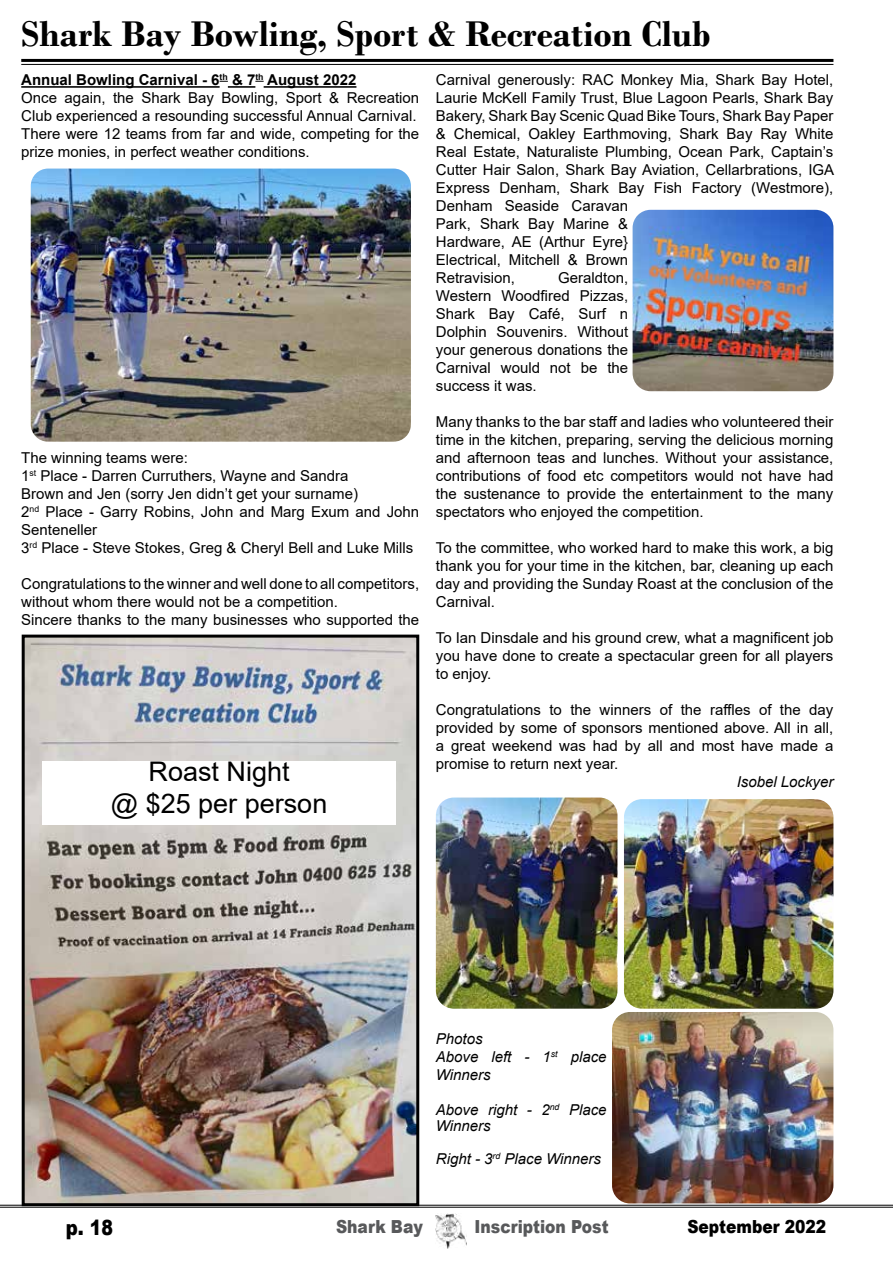
<style>
.page{position:relative;width:893px;height:1263px;background:#fff}
.page>*{position:absolute;margin:0;border:0;box-sizing:border-box;transform-origin:0 0}
.t1{font:700 37.5px "Bodoni";color:#000}
.t2{font:27px/32.4px "Arial";color:#000;text-align:center}
.t3{font:900 21px "Arial";color:#000;scale:.86 1}
.t4{font:900 18px "Arial";color:#58595b;scale:.86 1}
.t5{font:900 18px "Arial";color:#000;scale:.86 1}
.t6{font:15px/18px "Arial";color:#000;text-align:justify}
.t7{font:italic 15px/18px "Arial";color:#000}
.s1{font-weight:700}
</style>
<div class="page">
<hr style="left:0;top:1205px;width:893px;height:1px;background:#000">
<hr style="left:0;top:1207px;width:893px;height:1px;background:#000">
<img style="left:435px;top:1213px;width:31px;height:35px">
<img style="left:26px;top:639px;width:389px;height:563px">
<div style="left:22px;top:635px;width:397px;height:571px;border:3px solid #000"></div>
<div style="left:42px;top:761px;width:354px;height:63px;background:#fff"></div>
<hr style="left:21px;top:59px;width:812px;height:3px;background:#000">
<hr style="left:21px;top:64px;width:812px;height:1px;background:#000">
<hr style="left:21px;top:86px;width:199px;height:2px;background:#000">
<hr style="left:228px;top:86px;width:27px;height:2px;background:#000">
<hr style="left:264px;top:86px;width:92px;height:2px;background:#000">
<img style="left:633px;top:210px;width:200px;height:181px">
<img style="left:624px;top:799px;width:209px;height:210px">
<img style="left:612px;top:1012px;width:221px;height:191px">
<img style="left:436px;top:797px;width:181px;height:212px">
<img style="left:31px;top:169px;width:380px;height:273px">
<h1 class="t1" style="left:21px;top:12px;width:691px">Shark Bay Bowling, Sport &amp; Recreation Club</h1>
<p class="t6" style="left:21px;top:71px;width:399px;text-align:left"><span class="s1">Annual Bowling Carnival - 6</span><sup>th</sup> <span class="s1">&amp; 7</span><sup>th</sup> <span class="s1">August 2022<br></span>Once again, the Shark Bay Bowling, Sport &amp; Recreation Club experienced a resounding successful Annual Carnival.<br>There were 12 teams from far and wide, competing for the prize monies, in perfect weather conditions.</p>
<p class="t6" style="left:436px;top:71px;width:400px;text-align:left">Carnival generously: RAC Monkey Mia, Shark Bay Hotel, Laurie McKell Family Trust, Blue Lagoon Pearls, Shark Bay Bakery, Shark Bay Scenic Quad Bike Tours, Shark Bay Paper &amp; Chemical, Oakley Earthmoving, Shark Bay Ray White Real Estate, Naturaliste Plumbing, Ocean Park, Captain’s Cutter Hair Salon, Shark Bay Aviation, Cellarbrations, IGA Express Denham, Shark Bay Fish Factory (Westmore), Denham Seaside Caravan<br>Park, Shark Bay Marine &amp;<br>Hardware, AE (Arthur Eyre}<br>Electrical, Mitchell &amp; Brown<br>Retravision,</p>
<p class="t6" style="left:436px;top:269px;width:194px;text-indent:122px">Geraldton, Western Woodfired Pizzas, Shark Bay Café, Surf n Dolphin Souvenirs. Without your generous donations the Carnival would not be the success it was.</p>
<p class="t6" style="left:436px;top:413px;width:399px">Many thanks to the bar staff and ladies who volunteered their time in the kitchen, preparing, serving the delicious morning and afternoon teas and lunches. Without your assistance, contributions of food etc competitors would not have had the sustenance to provide the entertainment to the many spectators who enjoyed the competition.</p>
<p class="t6" style="left:436px;top:539px;width:399px">To the committee, who worked hard to make this work, a big thank you for your time in the kitchen, bar, cleaning up each day and providing the Sunday Roast at the conclusion of the Carnival.</p>
<p class="t6" style="left:436px;top:629px;width:399px">To Ian Dinsdale and his ground crew, what a magnificent job you have done to create a spectacular green for all players to enjoy.</p>
<p class="t6" style="left:436px;top:701px;width:399px">Congratulations to the winners of the raffles of the day provided by some of sponsors mentioned above. All in all, a great weekend was had by all and most have made a promise to return next year.</p>
<p class="t7" style="left:737px;top:773px;width:98px">Isobel Lockyer</p>
<p class="t6" style="left:21px;top:449px;width:399px;text-align:left">The winning teams were:<br>1<sup>st</sup> Place - Darren Curruthers, Wayne and Sandra<br>Brown and Jen (sorry Jen didn’t get your surname)<br>2<sup>nd</sup> Place - Garry Robins, John and Marg Exum and John Senteneller<br>3<sup>rd</sup> Place - Steve Stokes, Greg &amp; Cheryl Bell and Luke Mills</p>
<p class="t6" style="left:21px;top:575px;width:399px;text-align:left">Congratulations to the winner and well done to all competitors, without whom there would not be a competition.<br>Sincere thanks to the many businesses who supported the</p>
<h2 class="t2" style="left:111px;top:755px;width:218px">Roast Night<br>@ $25 per person</h2>
<p class="t7" style="left:436px;top:1030px;width:172px">Photos<br>Above left - 1<sup>st</sup> place<br>Winners</p>
<p class="t7" style="left:436px;top:1101px;width:172px;line-height:16.5px">Above right - 2<sup>nd</sup> Place<br>Winners</p>
<p class="t7" style="left:436px;top:1150px;width:167px">Right - 3<sup>rd</sup> Place Winners</p>
<h3 class="t3" style="left:66px;top:1212px;width:56px">p. 18</h3>
<p class="t4" style="left:336px;top:1213px;width:102px">Shark Bay</p>
<p class="t4" style="left:475px;top:1213px;width:157px">Inscription Post</p>
<p class="t5" style="left:687px;top:1213px;width:163px">September 2022</p>
</div>
